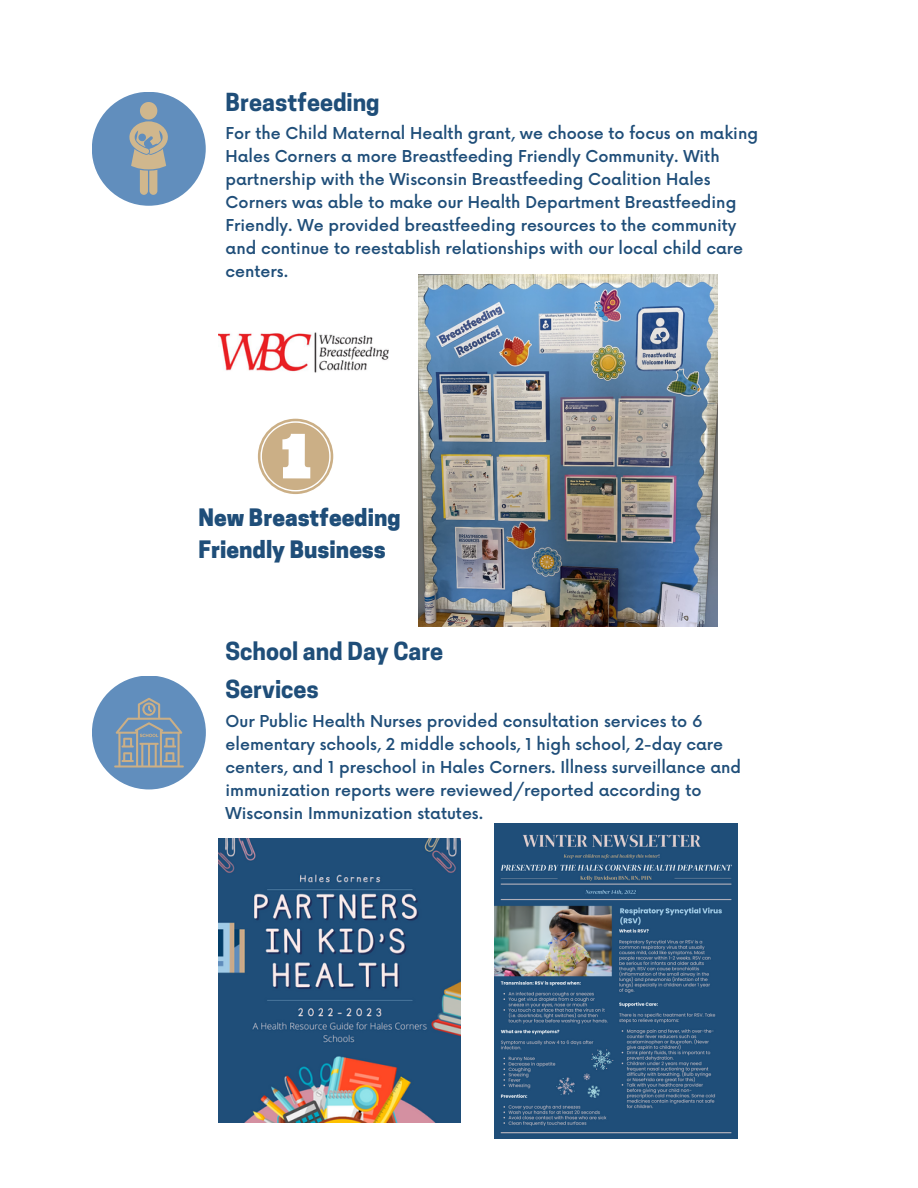
<style>
.page{position:relative;width:918px;height:1188px;background:#fff}
.page>*{position:absolute;margin:0;border:0;box-sizing:border-box;transform-origin:0 0}
.t1{font:700 23.4px/38.1px "Cooper Hewitt";color:#1f4e79}
.t2{font:800 22.5px/31.5px "Cooper Hewitt";color:#1f4e79}
.t3{font:500 15.9px/23px "Now";color:#1f4e79}
</style>
<div class="page">
<div style="left:92px;top:92px;width:114px;height:114px;background:#618ebd;border-radius:50%"></div>
<svg style="left:129px;top:102px;width:39px;height:93px"></svg>
<img style="left:418px;top:275px;width:299px;height:352px">
<img style="left:219px;top:332px;width:170px;height:41px">
<div style="left:92px;top:676px;width:114px;height:113px;background:#618ebd;border-radius:50%"></div>
<svg style="left:114px;top:698px;width:70px;height:70px"></svg>
<img style="left:495px;top:824px;width:243px;height:315px">
<img style="left:219px;top:838px;width:242px;height:285px">
<svg style="left:258px;top:419px;width:75px;height:75px"></svg>
<h1 class="t1" style="left:226px;top:86px;width:156px">Breastfeeding</h1>
<p class="t3" style="left:226px;top:123px;width:534px">For the Child Maternal Health grant, we choose to focus on making Hales Corners a more Breastfeeding Friendly Community. With partnership with the Wisconsin Breastfeeding Coalition Hales Corners was able to make our Health Department Breastfeeding Friendly. We provided breastfeeding resources to the community and continue to reestablish relationships with our local child care centers.</p>
<h2 class="t2" style="left:199px;top:505px;width:204px">New Breastfeeding<br>Friendly Business</h2>
<h1 class="t1" style="left:226px;top:635px;width:219px">School and Day Care<br>Services</h1>
<p class="t3" style="left:226px;top:711px;width:517px">Our Public Health Nurses provided consultation services to 6 elementary schools, 2 middle schools, 1 high school, 2-day care centers, and 1 preschool in Hales Corners. Illness surveillance and immunization reports were reviewed/reported according to Wisconsin Immunization statutes.</p>
</div>
